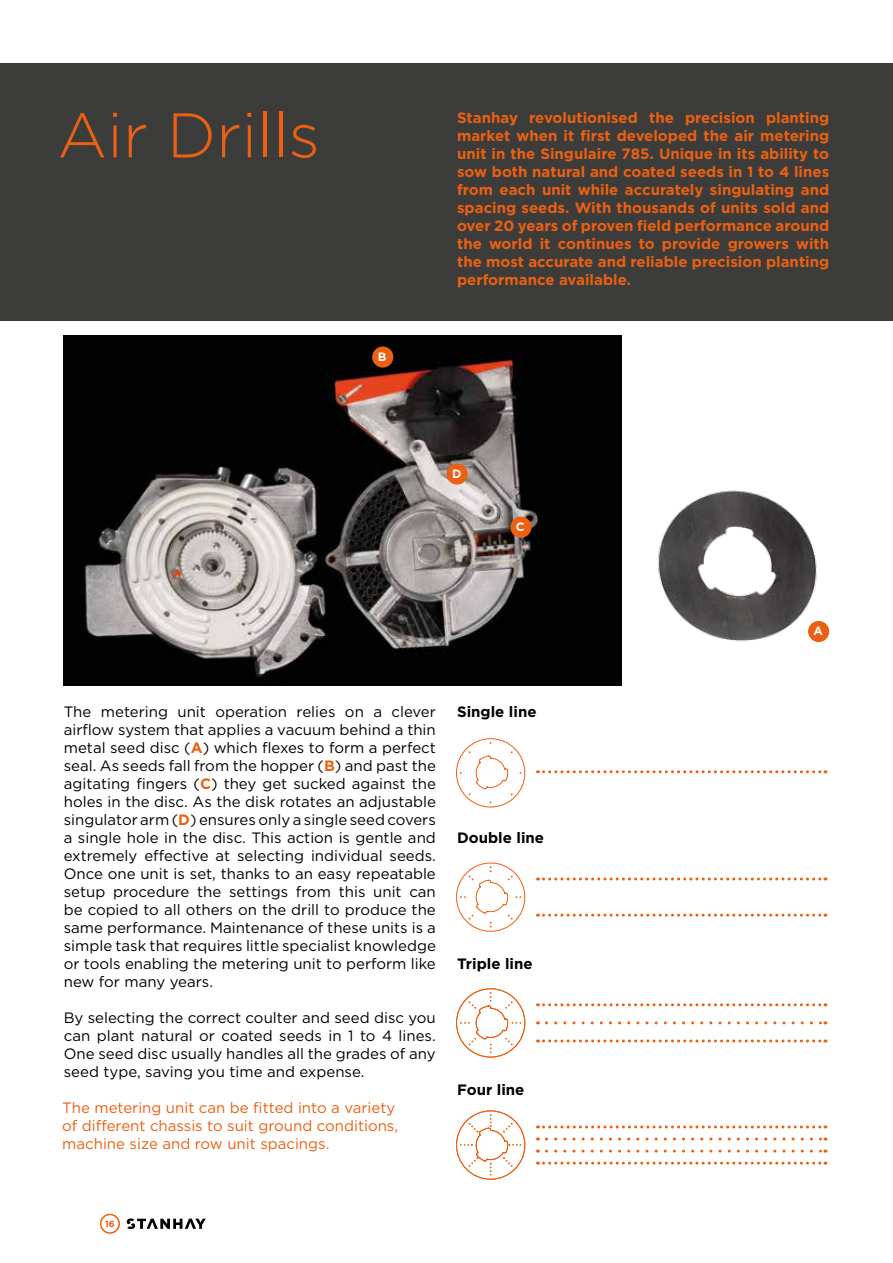
<style>
.page{position:relative;width:893px;height:1263px;background:#fff}
.page>*{position:absolute;margin:0;border:0;box-sizing:border-box;transform-origin:0 0}
.t1{font:300 63px "Gotham HTF";color:#eb6012}
.t2{font:15px/18px "Gotham HTF";color:#000;text-align:justify}
.t3{font:700 15px/18px "Gotham HTF";color:#eb6012;text-align:justify}
.t4{font:15px/18px "Gotham HTF";color:#eb6012}
.t5{font:700 15px "Gotham HTF";color:#000}
.t6{font:700 12px "Gotham HTF";color:#fff}
.t7{font:700 9px "Gotham";color:#eb6012}
.s1{font-weight:700;color:#eb6012}
</style>
<div class="page">
<svg style="left:127px;top:1218px;width:79px;height:11px"></svg>
<svg style="left:100px;top:1214px;width:20px;height:20px"></svg>
<img style="left:64px;top:336px;width:558px;height:350px">
<img style="left:658px;top:490px;width:167px;height:153px">
<div style="left:0;top:64px;width:893px;height:257px;background:#3c3c3b"></div>
<svg style="left:537px;top:770px;width:289px;height:3px"></svg>
<svg style="left:537px;top:877px;width:289px;height:3px"></svg>
<svg style="left:537px;top:1003px;width:289px;height:3px"></svg>
<svg style="left:537px;top:1125px;width:289px;height:3px"></svg>
<svg style="left:537px;top:914px;width:289px;height:3px"></svg>
<svg style="left:537px;top:1039px;width:289px;height:3px"></svg>
<svg style="left:537px;top:1161px;width:289px;height:3px"></svg>
<svg style="left:546px;top:1021px;width:280px;height:3px"></svg>
<svg style="left:546px;top:1149px;width:280px;height:3px"></svg>
<svg style="left:546px;top:1137px;width:280px;height:3px"></svg>
<div style="left:456px;top:738px;width:69px;height:69px;border:1px solid #eb6012;border-radius:50%"></div>
<div style="left:456px;top:988px;width:69px;height:69px;border:1px solid #eb6012;border-radius:50%"></div>
<div style="left:456px;top:1110px;width:69px;height:69px;border:1px solid #eb6012;border-radius:50%"></div>
<svg style="left:469px;top:751px;width:44px;height:44px"></svg>
<svg style="left:456px;top:862px;width:70px;height:70px"></svg>
<svg style="left:460px;top:992px;width:61px;height:61px"></svg>
<div style="left:372px;top:346px;width:21px;height:22px;background:#eb6012;border-radius:50%"></div>
<div style="left:510px;top:517px;width:21px;height:21px;background:#eb6012;border-radius:50%"></div>
<div style="left:447px;top:463px;width:21px;height:22px;background:#eb6012;border-radius:50%"></div>
<div style="left:808px;top:621px;width:21px;height:21px;background:#eb6012;border-radius:50%"></div>
<svg style="left:460px;top:1114px;width:61px;height:61px"></svg>
<h1 class="t1" style="left:57px;top:101px;width:264px">Air Drills</h1>
<p class="t3" style="left:457px;top:108px;width:374px">Stanhay revolutionised the precision planting market when it first developed the air metering unit in the Singulaire 785. Unique in its ability to sow both natural and coated seeds in 1 to 4 lines from each unit while accurately singulating and spacing seeds. With thousands of units sold and over 20 years of proven field performance around the world it continues to provide growers with the most accurate and reliable precision planting performance available.</p>
<p class="t6" style="left:378px;top:349px;width:10px">B</p>
<p class="t6" style="left:452px;top:466px;width:11px">D</p>
<p class="t6" style="left:516px;top:519px;width:10px">C</p>
<p class="t2" style="left:64px;top:702px;width:374px">The metering unit operation relies on a clever airflow system that applies a vacuum behind a thin metal seed disc (<span class="s1">A</span>) which flexes to form a perfect seal. As seeds fall from the hopper (<span class="s1">B</span>) and past the agitating fingers (<span class="s1">C</span>) they get sucked against the holes in the disc. As the disk rotates an adjustable singulator arm (<span class="s1">D</span>) ensures only a single seed covers a single hole in the disc. This action is gentle and extremely effective at selecting individual seeds.<br>Once one unit is set, thanks to an easy repeatable setup procedure the settings from this unit can be copied to all others on the drill to produce the same performance. Maintenance of these units is a simple task that requires little specialist knowledge or tools enabling the metering unit to perform like new for many years.</p>
<p class="t5" style="left:457px;top:703px;width:81px">Single line</p>
<p class="t5" style="left:457px;top:829px;width:88px">Double line</p>
<p class="t5" style="left:457px;top:955px;width:77px">Triple line</p>
<p class="t2" style="left:64px;top:1008px;width:374px">By selecting the correct coulter and seed disc you can plant natural or coated seeds in 1 to 4 lines.<br>One seed disc usually handles all the grades of any seed type, saving you time and expense.</p>
<p class="t4" style="left:62px;top:1098px;width:337px">The metering unit can be fitted into a variety of different chassis to suit ground conditions, machine size and row unit spacings.</p>
<p class="t5" style="left:457px;top:1081px;width:69px">Four line</p>
<p class="t7" style="left:105px;top:1218px;width:11px">16</p>
<p class="t6" style="left:813px;top:624px;width:11px">A</p>
</div>
